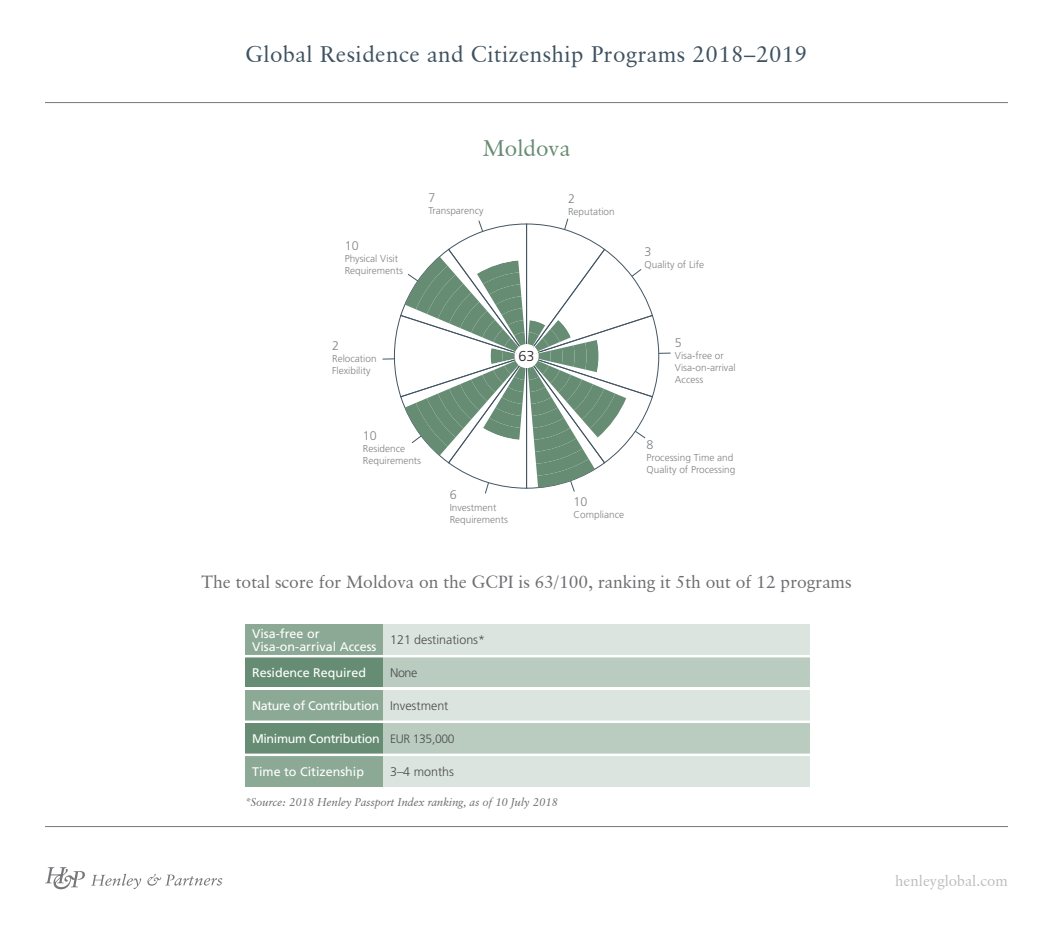
<style>
.page{position:relative;width:1053px;height:932px;background:#fff}
.page>*{position:absolute;margin:0;border:0;box-sizing:border-box;transform-origin:0 0}
.t1{font:22.5px "Classical Garamond BT";letter-spacing:.02em;color:#3e5261}
.Countries{font:22.5px "Classical Garamond BT";color:#668d73}
.Countries-2{font:17.5px "Classical Garamond BT";color:#6c6d70}
.t2{font:15px "Classical Garamond BT";color:#bcbdc0}
.t3{font:300 14.38px "Frutiger LT Std";color:#231f20}
.Normal_New{font:12.5px/12.5px "Frutiger LT Std";color:#fff}
.Normal_New-2{font:300 12.5px "Frutiger LT Std";color:#4b4c4d}
.Normal_New-3{font:12.5px "Frutiger LT Std";letter-spacing:-.03em;color:#fff}
.t4{font:300 12.5px "Frutiger LT Std";color:#808285}
.t5{font:12.5px "Myriad Pro";color:#231f20}
.Normal_New-4{font:300 12.12px "Frutiger LT Std";letter-spacing:-.03em;color:#4b4c4d}
.t6{font:italic 11.25px "Classical Garamond BT";color:#6c6d70}
.t7{font:300 10px/12px "Frutiger LT Std";color:#808285}
</style>
<div class="page">
<hr style="left:45px;top:102px;width:962px;height:1px;background:#77777a">
<hr style="left:45px;top:826px;width:962px;height:1px;background:#77777a">
<svg style="left:45px;top:867px;width:40px;height:22px"></svg>
<svg style="left:91px;top:874px;width:50px;height:15px"></svg>
<svg style="left:147px;top:874px;width:75px;height:12px"></svg>
<div style="left:245px;top:624px;width:564px;height:30px;background:#dbe4de"></div>
<div style="left:245px;top:657px;width:564px;height:30px;background:#baccc0"></div>
<div style="left:245px;top:690px;width:564px;height:30px;background:#dbe4de"></div>
<div style="left:245px;top:723px;width:564px;height:30px;background:#baccc0"></div>
<div style="left:245px;top:756px;width:564px;height:30px;background:#dbe4de"></div>
<div style="left:245px;top:657px;width:137px;height:30px;background:#668d73"></div>
<div style="left:245px;top:723px;width:137px;height:30px;background:#668d73"></div>
<div style="left:245px;top:690px;width:137px;height:30px;background:#8ba995"></div>
<div style="left:245px;top:624px;width:137px;height:31px;background:#8ba995"></div>
<div style="left:245px;top:756px;width:137px;height:30px;background:#8ba995"></div>
<svg style="left:382px;top:218px;width:288px;height:276px"></svg>
<h1 class="t1" style="left:245px;top:40px;width:563px">Global Residence and Citizenship Programs 2018–2019</h1>
<p class="t5" style="left:511px;top:135px;width:47px">Moldova</p>
<p class="Countries" style="left:482px;top:134px;width:89px">Moldova</p>
<p class="t4" style="left:345px;top:238px;width:15px">10</p>
<p class="t7" style="left:345px;top:252px;width:60px">Physical Visit<br>Requirements</p>
<p class="t4" style="left:428px;top:191px;width:8px">7</p>
<p class="t7" style="left:428px;top:205px;width:57px">Transparency</p>
<p class="t4" style="left:332px;top:339px;width:8px">2</p>
<p class="t7" style="left:332px;top:353px;width:46px">Relocation<br>Flexibility</p>
<p class="t4" style="left:363px;top:429px;width:15px">10</p>
<p class="t7" style="left:363px;top:443px;width:60px">Residence<br>Requirements</p>
<p class="t3" style="left:518px;top:348px;width:18px">63</p>
<p class="t4" style="left:449px;top:487px;width:8px">6</p>
<p class="t7" style="left:449px;top:501px;width:60px">Investment<br>Requirements</p>
<p class="t4" style="left:568px;top:192px;width:8px">2</p>
<p class="t7" style="left:568px;top:206px;width:48px">Reputation</p>
<p class="t4" style="left:644px;top:245px;width:8px">3</p>
<p class="t7" style="left:644px;top:259px;width:61px">Quality of Life</p>
<p class="t4" style="left:573px;top:494px;width:15px">10</p>
<p class="t7" style="left:573px;top:508px;width:52px">Compliance</p>
<p class="t4" style="left:675px;top:335px;width:8px">5</p>
<p class="t7" style="left:675px;top:349px;width:62px">Visa-free or<br>Visa-on-arrival<br>Access</p>
<p class="t4" style="left:646px;top:438px;width:8px">8</p>
<p class="t7" style="left:646px;top:452px;width:90px">Processing Time and<br>Quality of Processing</p>
<p class="Countries-2" style="left:201px;top:571px;width:651px">The total score for Moldova on the GCPI is 63/100, ranking it 5th out of 12 programs</p>
<p class="Normal_New" style="left:252px;top:627px;width:126px">Visa-free or<br>Visa-on-arrival Access</p>
<p class="Normal_New" style="left:252px;top:666px;width:115px">Residence Required</p>
<p class="Normal_New-3" style="left:252px;top:698px;width:128px">Nature of Contribution</p>
<p class="Normal_New-3" style="left:252px;top:732px;width:129px">Minimum Contribution</p>
<p class="Normal_New" style="left:252px;top:766px;width:113px">Time to Citizenship</p>
<p class="Normal_New-2" style="left:390px;top:633px;width:96px">121 destinations*</p>
<p class="Normal_New-2" style="left:390px;top:666px;width:29px">None</p>
<p class="Normal_New-2" style="left:390px;top:698px;width:60px">Investment</p>
<p class="Normal_New-4" style="left:390px;top:732px;width:66px">EUR 135,000</p>
<p class="Normal_New-2" style="left:390px;top:765px;width:65px">3–4 months</p>
<p class="t6" style="left:245px;top:795px;width:314px">*Source: 2018 Henley Passport Index ranking, as of 10 July 2018</p>
<h3 class="t2" style="left:895px;top:871px;width:114px">henleyglobal.com</h3>
</div>
